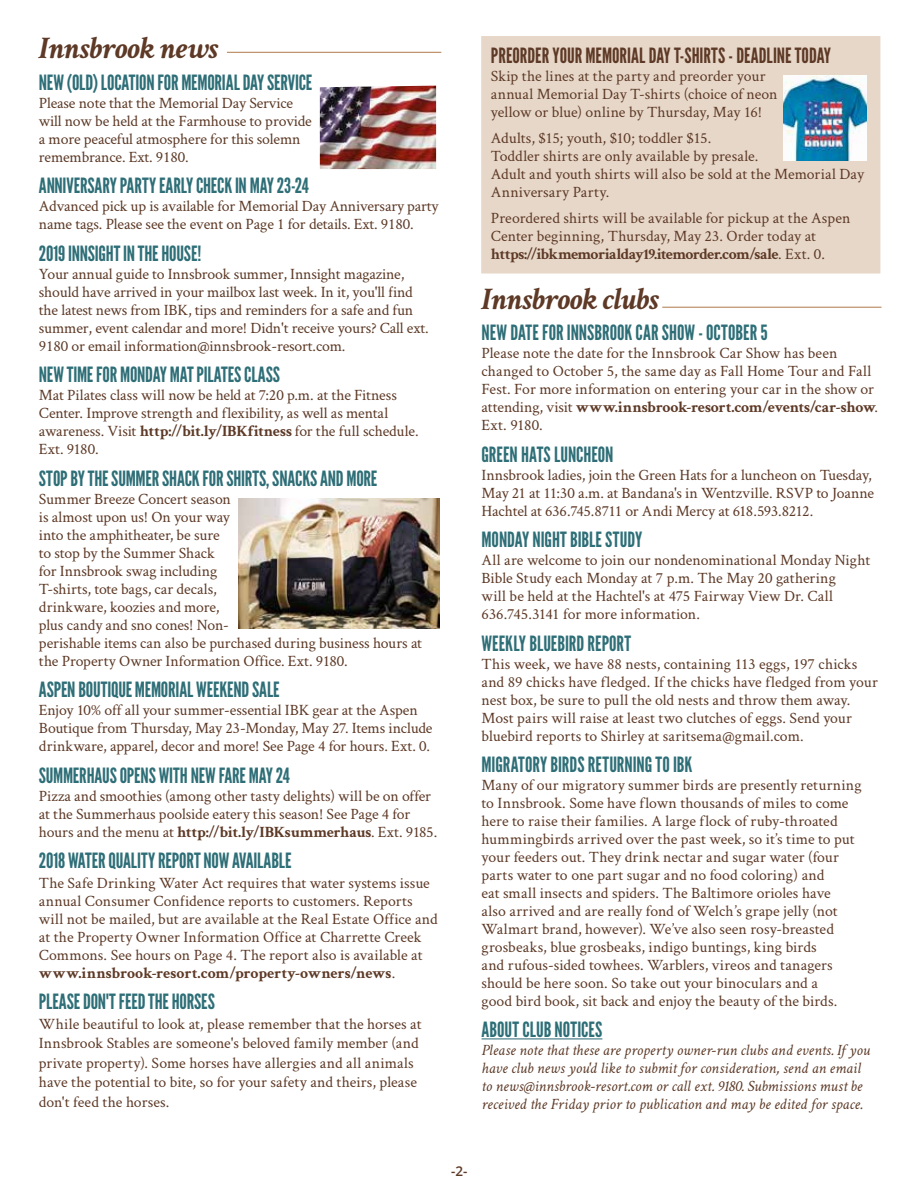
<style>
.page{position:relative;width:918px;height:1188px;background:#fff}
.page>*{position:absolute;margin:0;border:0;box-sizing:border-box;transform-origin:0 0}
.t1{font:italic 700 31.5px "Crimson";color:#5d3926}
.t2{font:21px "League Gothic";letter-spacing:-.005em;color:#2e6e77}
.t3{font:21px "League Gothic";letter-spacing:-.005em;color:#5d3926}
.t4{font:15.75px/18px "Crimson";color:#5d3926}
.t5{font:15.75px/18px "Crimson";letter-spacing:-.01em;color:#5c3926}
.t6{font:italic 15.75px/18px "Crimson";letter-spacing:.005em;color:#5c3926}
.t7{font:600 13.5px "Open Sans";color:#5d3926}
.s1{font-weight:700}
</style>
<div class="page">
<hr style="left:227px;top:52px;width:214px;height:1px;background:#b0794a">
<hr style="left:662px;top:307px;width:220px;height:1px;background:#b0794a">
<hr style="left:482px;top:1038px;width:120px;height:1px;background:#2e6e77">
<div style="left:481px;top:36px;width:399px;height:237px;background:#e7d7c8"></div>
<img style="left:784px;top:75px;width:83px;height:86px">
<img style="left:239px;top:499px;width:200px;height:129px">
<img style="left:320px;top:86px;width:116px;height:83px">
<h1 class="t1" style="left:39px;top:29px;width:181px">Innsbrook news</h1>
<h2 class="t2" style="left:39px;top:70px;width:275px">NEW (OLD) LOCATION FOR MEMORIAL DAY SERVICE</h2>
<p class="t5" style="left:39px;top:93px;width:274px">Please note that the Memorial Day Service will now be held at the Farmhouse to provide a more peaceful atmosphere for this solemn remembrance. Ext. 9180.</p>
<h2 class="t2" style="left:39px;top:173px;width:271px">ANNIVERSARY PARTY EARLY CHECK IN MAY 23-24</h2>
<p class="t5" style="left:39px;top:197px;width:401px">Advanced pick up is available for Memorial Day Anniversary party name tags. Please see the event on Page 1 for details. Ext. 9180.</p>
<h2 class="t2" style="left:39px;top:241px;width:164px">2019 INNSIGHT IN THE HOUSE!</h2>
<p class="t5" style="left:39px;top:264px;width:391px">Your annual guide to Innsbrook summer, Innsight magazine, should have arrived in your mailbox last week. In it, you'll find the latest news from IBK, tips and reminders for a safe and fun summer, event calendar and more! Didn't receive yours? Call ext.<br>9180 or email information@innsbrook-resort.com.</p>
<h2 class="t2" style="left:39px;top:362px;width:243px">NEW TIME FOR MONDAY MAT PILATES CLASS</h2>
<p class="t4" style="left:39px;top:386px;width:381px">Mat Pilates class will now be held at 7:20 p.m. at the Fitness Center. Improve strength and flexibility, as well as mental awareness. Visit <span class="s1">http://bit.ly/IBKfitness</span> for the full schedule.<br>Ext. 9180.</p>
<h2 class="t2" style="left:39px;top:466px;width:340px">STOP BY THE SUMMER SHACK FOR SHIRTS, SNACKS AND MORE</h2>
<p class="t4" style="left:39px;top:489px;width:385px">Summer Breeze Concert season<br>is almost upon us! On your way<br>into the amphitheater, be sure<br>to stop by the Summer Shack<br>for Innsbrook swag including<br>T-shirts, tote bags, car decals,<br>drinkware, koozies and more,<br>plus candy and sno cones! Non-<br>perishable items can also be purchased during business hours at the Property Owner Information Office. Ext. 9180.</p>
<h2 class="t2" style="left:39px;top:677px;width:242px">ASPEN BOUTIQUE MEMORIAL WEEKEND SALE</h2>
<p class="t4" style="left:39px;top:701px;width:395px">Enjoy 10% off all your summer-essential IBK gear at the Aspen<br>Boutique from Thursday, May 23-Monday, May 27. Items include drinkware, apparel, decor and more! See Page 4 for hours. Ext. 0.</p>
<h2 class="t2" style="left:39px;top:763px;width:253px">SUMMERHAUS OPENS WITH NEW FARE MAY 24</h2>
<p class="t4" style="left:39px;top:786px;width:400px">Pizza and smoothies (among other tasty delights) will be on offer at the Summerhaus poolside eatery this season! See Page 4 for hours and the menu at <span class="s1">http://bit.ly/IBKsummerhaus</span>. Ext. 9185.</p>
<h2 class="t2" style="left:39px;top:848px;width:254px">2018 WATER QUALITY REPORT NOW AVAILABLE</h2>
<p class="t4" style="left:39px;top:873px;width:400px">The Safe Drinking Water Act requires that water systems issue annual Consumer Confidence reports to customers. Reports will not be mailed, but are available at the Real Estate Office and at the Property Owner Information Office at Charrette Creek Commons. See hours on Page 4. The report also is available at <span class="s1">www.innsbrook-resort.com/property-owners/news</span>.</p>
<h2 class="t2" style="left:39px;top:989px;width:177px">PLEASE DON'T FEED THE HORSES</h2>
<p class="t4" style="left:39px;top:1013px;width:384px;line-height:19.5px">While beautiful to look at, please remember that the horses at Innsbrook Stables are someone's beloved family member (and private property). Some horses have allergies and all animals have the potential to bite, so for your safety and theirs, please don't feed the horses.</p>
<h2 class="t3" style="left:491px;top:44px;width:342px">PREORDER YOUR MEMORIAL DAY T-SHIRTS - DEADLINE TODAY</h2>
<p class="t4" style="left:491px;top:67px;width:288px">Skip the lines at the party and preorder your annual Memorial Day T-shirts (choice of neon yellow or blue) online by Thursday, May 16!</p>
<p class="t4" style="left:491px;top:128px;width:375px">Adults, $15; youth, $10; toddler $15.<br>Toddler shirts are only available by presale.<br>Adult and youth shirts will also be sold at the Memorial Day Anniversary Party.</p>
<p class="t4" style="left:491px;top:208px;width:361px">Preordered shirts will be available for pickup at the Aspen<br>Center beginning, Thursday, May 23. Order today at <span class="s1">https://ibkmemorialday19.itemorder.com/sale</span>. Ext. 0.</p>
<h1 class="t1" style="left:482px;top:280px;width:179px">Innsbrook clubs</h1>
<h2 class="t2" style="left:482px;top:320px;width:288px">NEW DATE FOR INNSBROOK CAR SHOW - OCTOBER 5</h2>
<p class="t4" style="left:482px;top:344px;width:398px">Please note the date for the Innsbrook Car Show has been changed to October 5, the same day as Fall Home Tour and Fall Fest. For more information on entering your car in the show or attending, visit <span class="s1">www.innsbrook-resort.com/events/car-show</span>.<br>Ext. 9180.</p>
<h2 class="t2" style="left:482px;top:442px;width:134px">GREEN HATS LUNCHEON</h2>
<p class="t4" style="left:482px;top:465px;width:394px">Innsbrook ladies, join the Green Hats for a luncheon on Tuesday,<br>May 21 at 11:30 a.m. at Bandana's in Wentzville. RSVP to Joanne<br>Hachtel at 636.745.8711 or Andi Mercy at 618.593.8212.</p>
<h2 class="t2" style="left:482px;top:527px;width:162px">MONDAY NIGHT BIBLE STUDY</h2>
<p class="t4" style="left:482px;top:551px;width:390px">All are welcome to join our nondenominational Monday Night Bible Study each Monday at 7 p.m. The May 20 gathering<br>will be held at the Hachtel's at 475 Fairway View Dr. Call 636.745.3141 for more information.</p>
<h2 class="t2" style="left:482px;top:631px;width:151px">WEEKLY BLUEBIRD REPORT</h2>
<p class="t4" style="left:482px;top:654px;width:398px">This week, we have 88 nests, containing 113 eggs, 197 chicks and 89 chicks have fledged. If the chicks have fledged from your nest box, be sure to pull the old nests and throw them away.<br>Most pairs will raise at least two clutches of eggs. Send your bluebird reports to Shirley at saritsema@gmail.com.</p>
<h2 class="t2" style="left:482px;top:752px;width:212px">MIGRATORY BIRDS RETURNING TO IBK</h2>
<p class="t4" style="left:482px;top:776px;width:382px">Many of our migratory summer birds are presently returning to Innsbrook. Some have flown thousands of miles to come here to raise their families. A large flock of ruby-throated hummingbirds arrived over the past week, so it’s time to put your feeders out. They drink nectar and sugar water (four parts water to one part sugar and no food coloring) and<br>eat small insects and spiders. The Baltimore orioles have<br>also arrived and are really fond of Welch’s grape jelly (not Walmart brand, however). We’ve also seen rosy-breasted grosbeaks, blue grosbeaks, indigo buntings, king birds<br>and rufous-sided towhees. Warblers, vireos and tanagers should be here soon. So take out your binoculars and a<br>good bird book, sit back and enjoy the beauty of the birds.</p>
<h2 class="t2" style="left:482px;top:1017px;width:122px">ABOUT CLUB NOTICES</h2>
<p class="t6" style="left:482px;top:1041px;width:390px">Please note that these are property owner-run clubs and events. If you have club news you'd like to submit for consideration, send an email to news@innsbrook-resort.com or call ext. 9180. Submissions must be received the Friday prior to publication and may be edited for space.</p>
<p class="t7" style="left:451px;top:1162px;width:18px">-2-</p>
</div>
